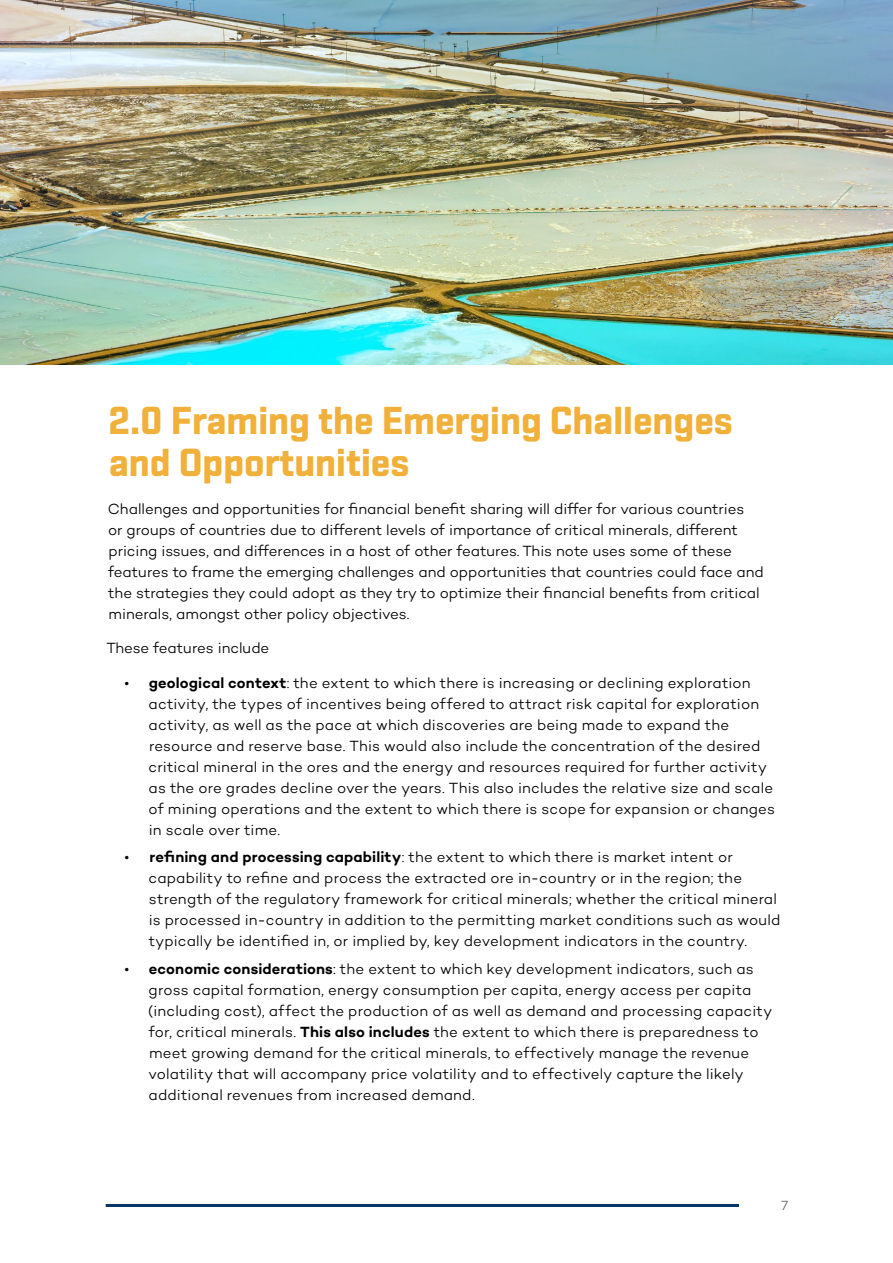
<style>
.page{position:relative;width:893px;height:1263px;background:#fff}
.page>*{position:absolute;margin:0;border:0;box-sizing:border-box;transform-origin:0 0}
.t1{font:700 39px/42px "Shentox";color:#f1b039}
.t2{font:300 15px/21px "Campton";letter-spacing:.005em;color:#000}
.t3{font:300 13.5px "Campton";color:#696c6d}
.s1{font-weight:600}
</style>
<div class="page">
<hr style="left:106px;top:1204px;width:633px;height:3px;background:#093266">
<img style="left:0;top:0;width:893px;height:365px">
<h1 class="t1" style="left:108px;top:400px;width:626px">2.0 Framing the Emerging Challenges and Opportunities</h1>
<p class="t2" style="left:108px;top:498px;width:657px">Challenges and opportunities for financial benefit sharing will differ for various countries<br>or groups of countries due to different levels of importance of critical minerals, different pricing issues, and differences in a host of other features. This note uses some of these features to frame the emerging challenges and opportunities that countries could face and the strategies they could adopt as they try to optimize their financial benefits from critical minerals, amongst other policy objectives.</p>
<p class="t2" style="left:106px;top:637px;width:164px">These features include</p>
<p class="t2" style="left:149px;top:672px;width:628px;text-indent:-24px">• <span class="s1">geological context</span>: the extent to which there is increasing or declining exploration activity, the types of incentives being offered to attract risk capital for exploration activity, as well as the pace at which discoveries are being made to expand the resource and reserve base. This would also include the concentration of the desired critical mineral in the ores and the energy and resources required for further activity as the ore grades decline over the years. This also includes the relative size and scale of mining operations and the extent to which there is scope for expansion or changes in scale over time.</p>
<p class="t2" style="left:149px;top:846px;width:633px;text-indent:-24px">• <span class="s1">refining and processing capability</span>: the extent to which there is market intent or capability to refine and process the extracted ore in-country or in the region; the strength of the regulatory framework for critical minerals; whether the critical mineral is processed in-country in addition to the permitting market conditions such as would typically be identified in, or implied by, key development indicators in the country.</p>
<p class="t2" style="left:148px;top:958px;width:625px;text-indent:-24px">• <span class="s1">economic considerations</span>: the extent to which key development indicators, such as gross capital formation, energy consumption per capita, energy access per capita (including cost), affect the production of as well as demand and processing capacity for, critical minerals. <span class="s1">This also includes</span> the extent to which there is preparedness to meet growing demand for the critical minerals, to effectively manage the revenue volatility that will accompany price volatility and to effectively capture the likely additional revenues from increased demand.</p>
<p class="t3" style="left:781px;top:1197px;width:8px">7</p>
</div>
